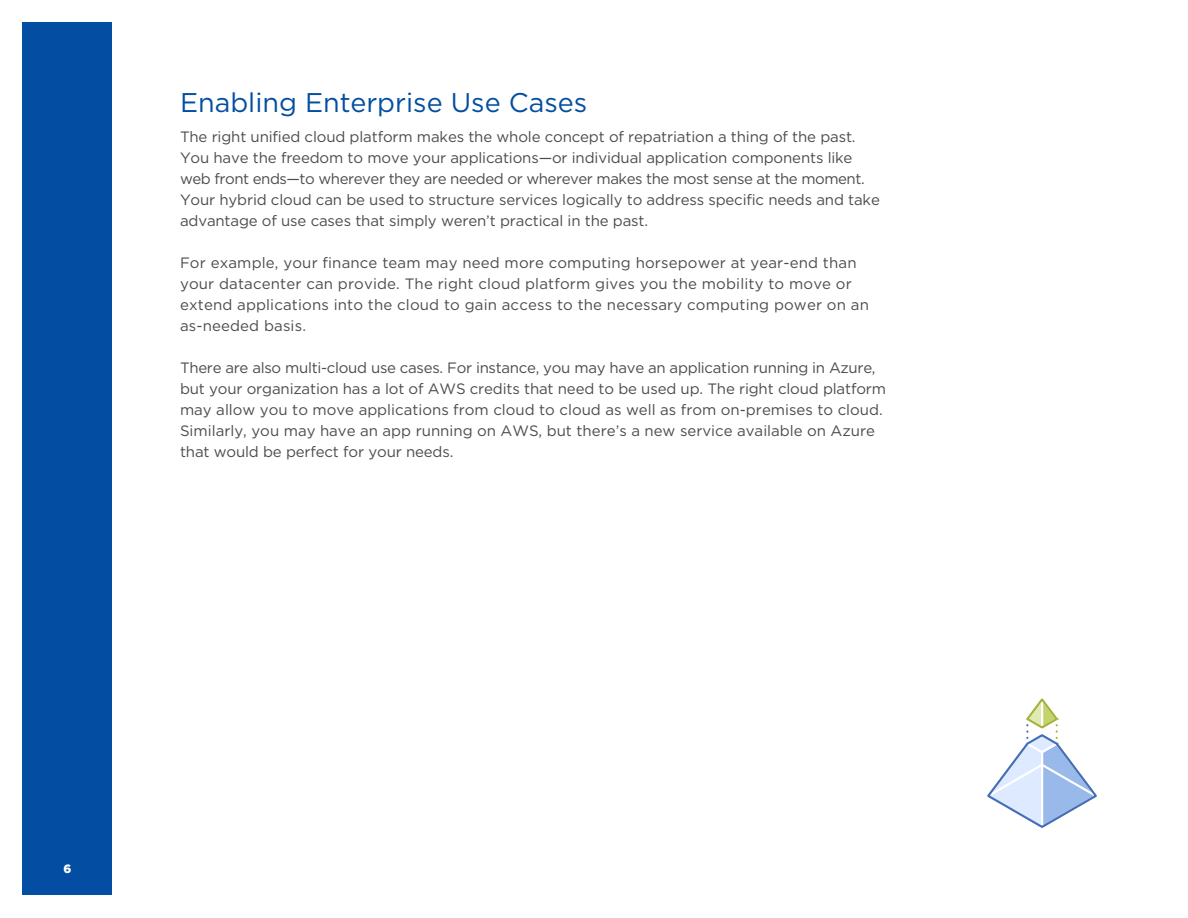
<style>
.page{position:relative;width:1188px;height:918px;background:#fff}
.page>*{position:absolute;margin:0;border:0;box-sizing:border-box;transform-origin:0 0}
.t1{font:27px "Gotham";color:#034ea2}
.t2{font:15px/21px "Gotham";letter-spacing:-.01em;color:#4c4c4e}
.t3{font:15px/21px "Gotham";letter-spacing:.01em;color:#4c4c4e}
.t4{font:900 12px "Gotham";color:#fff}
</style>
<div class="page">
<div style="left:22px;top:22px;width:90px;height:874px;background:#034ea2"></div>
<svg style="left:987px;top:698px;width:110px;height:130px"></svg>
<h1 class="t1" style="left:180px;top:85px;width:409px">Enabling Enterprise Use Cases</h1>
<p class="t2" style="left:180px;top:125px;width:701px">The right unified cloud platform makes the whole concept of repatriation a thing of the past.<br>You have the freedom to move your applications—or individual application components like web front ends—to wherever they are needed or wherever makes the most sense at the moment.<br>Your hybrid cloud can be used to structure services logically to address specific needs and take advantage of use cases that simply weren’t practical in the past.</p>
<p class="t3" style="left:180px;top:251px;width:690px">For example, your finance team may need more computing horsepower at year-end than your datacenter can provide. The right cloud platform gives you the mobility to move or extend applications into the cloud to gain access to the necessary computing power on an as-needed basis.</p>
<p class="t2" style="left:180px;top:356px;width:708px">There are also multi-cloud use cases. For instance, you may have an application running in Azure, but your organization has a lot of AWS credits that need to be used up. The right cloud platform may allow you to move applications from cloud to cloud as well as from on-premises to cloud.<br>Similarly, you may have an app running on AWS, but there’s a new service available on Azure that would be perfect for your needs.</p>
<p class="t4" style="left:64px;top:860px;width:9px">6</p>
</div>
